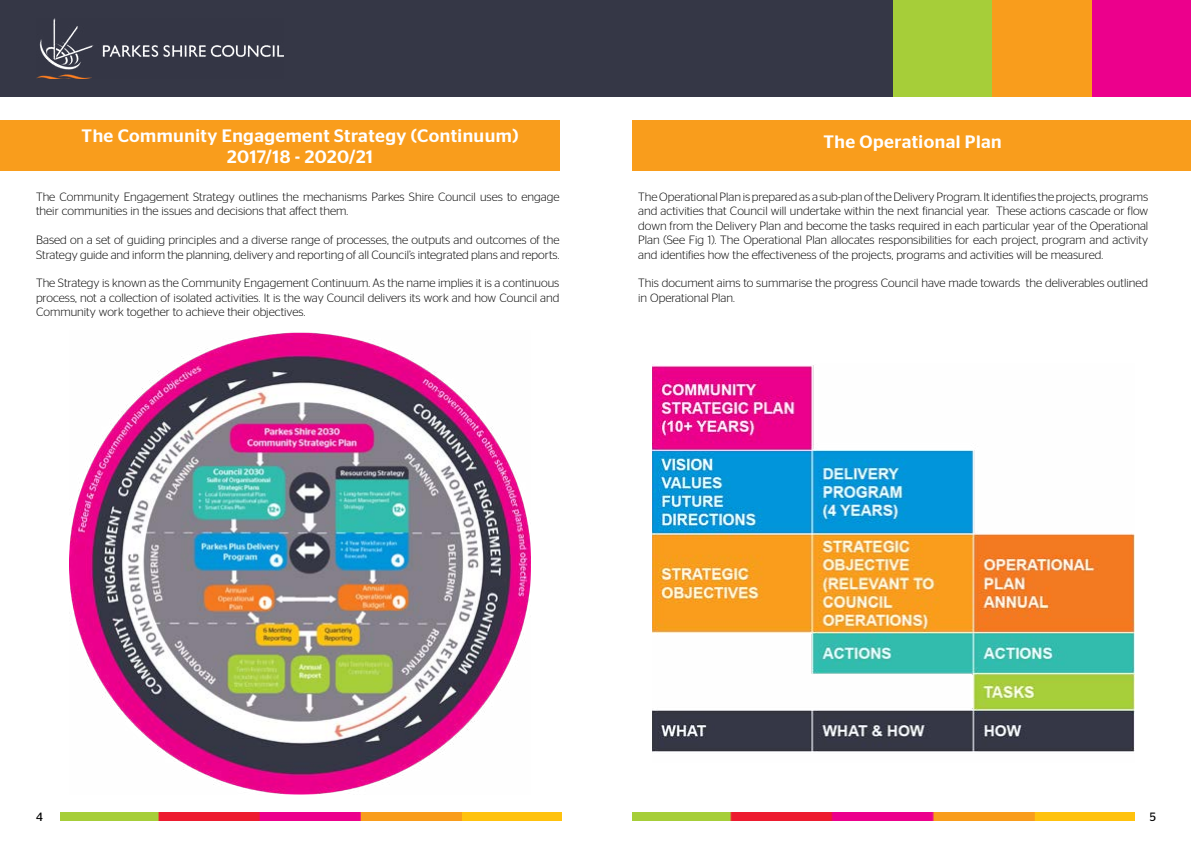
<style>
.page{position:relative;width:1191px;height:842px;background:#fff}
.page>*{position:absolute;margin:0;border:0;box-sizing:border-box;transform-origin:0 0}
.t1{font:500 18px/21.6px "Stag Sans";letter-spacing:.025em;color:#fff;text-align:center}
.t2{font:300 12px/14.4px "Stag Sans";color:#000}
.t3{font:12px "Stag Sans";color:#000}
</style>
<div class="page">
<img style="left:60px;top:813px;width:501px;height:8px">
<div style="left:0;top:0;width:1191px;height:97px;background:#353746"></div>
<img style="left:633px;top:813px;width:501px;height:8px">
<div style="left:1092px;top:0;width:99px;height:97px;background:#ec008c"></div>
<div style="left:893px;top:0;width:99px;height:97px;background:#a6ce39"></div>
<div style="left:992px;top:0;width:100px;height:97px;background:#f99d1c"></div>
<img style="left:36px;top:18px;width:248px;height:61px">
<img style="left:70px;top:332px;width:460px;height:462px">
<div style="left:0;top:121px;width:559px;height:50px;background:#f99d1c"></div>
<img style="left:652px;top:365px;width:482px;height:387px">
<div style="left:633px;top:121px;width:558px;height:50px;background:#f99d1c"></div>
<h1 class="t1" style="left:82px;top:124px;width:438px">The Community Engagement Strategy (Continuum)<br>2017/18 - 2020/21</h1>
<h1 class="t1" style="left:823px;top:131px;width:180px">The Operational Plan</h1>
<p class="t2" style="left:36px;top:189px;width:525px">The Community Engagement Strategy outlines the mechanisms Parkes Shire Council uses to engage their communities in the issues and decisions that affect them.</p>
<p class="t2" style="left:36px;top:233px;width:525px">Based on a set of guiding principles and a diverse range of processes, the outputs and outcomes of the<br>Strategy guide and inform the planning, delivery and reporting of all Council’s integrated plans and reports.</p>
<p class="t2" style="left:36px;top:276px;width:525px;text-align:justify">The Strategy is known as the Community Engagement Continuum. As the name implies it is a continuous process, not a collection of isolated activities. It is the way Council delivers its work and how Council and Community work together to achieve their objectives.</p>
<p class="t2" style="left:638px;top:189px;width:511px;text-align:justify">The Operational Plan is prepared as a sub-plan of the Delivery Program. It identifies the projects, programs and activities that Council will undertake within the next financial year. These actions cascade or flow down from the Delivery Plan and become the tasks required in each particular year of the Operational Plan (See Fig 1). The Operational Plan allocates responsibilities for each project, program and activity and identifies how the effectiveness of the projects, programs and activities will be measured.</p>
<p class="t2" style="left:638px;top:276px;width:511px">This document aims to summarise the progress Council have made towards the deliverables outlined in Operational Plan.</p>
<p class="t3" style="left:36px;top:810px;width:8px">4</p>
<p class="t3" style="left:1149px;top:810px;width:8px">5</p>
</div>
